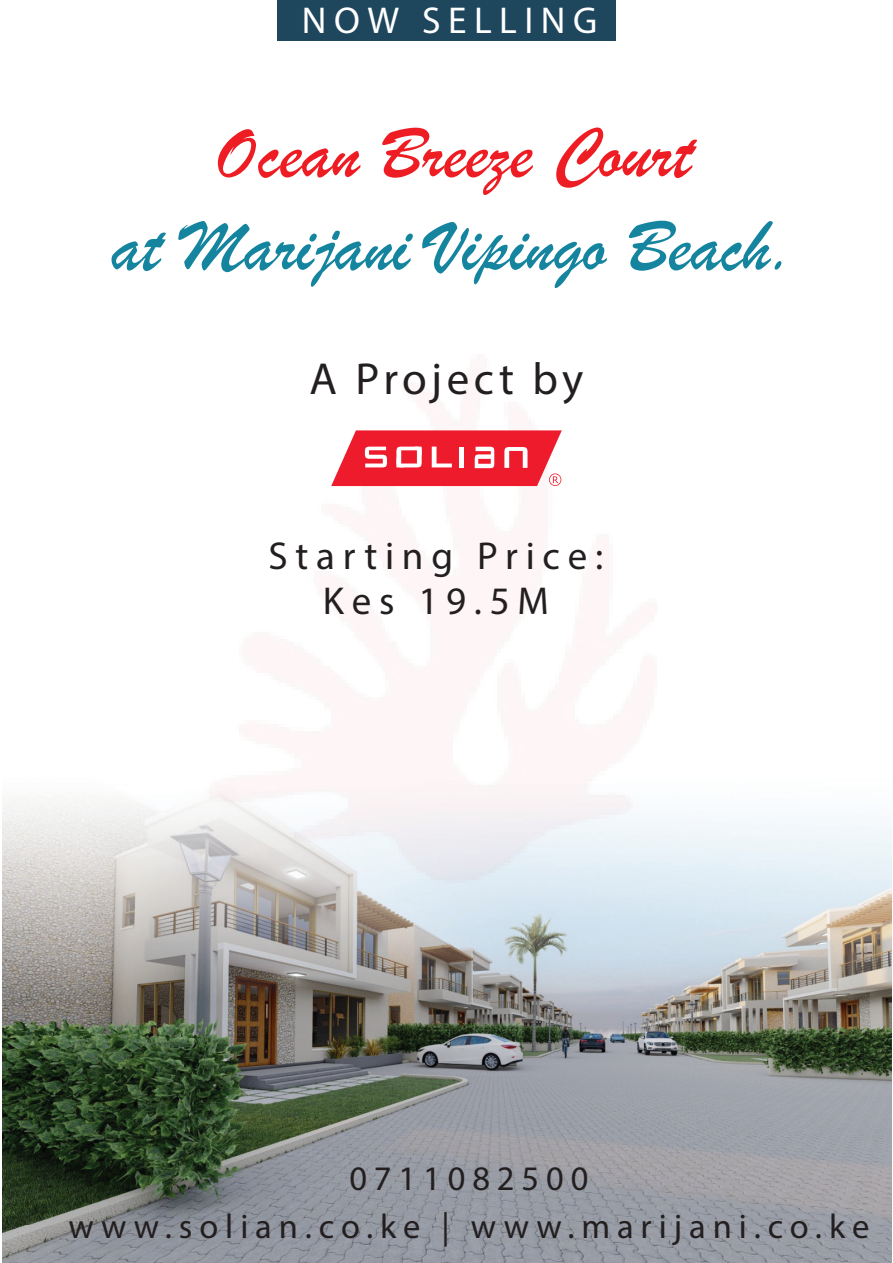
<style>
.page{position:relative;width:893px;height:1263px;background:#fff}
.page>*{position:absolute;margin:0;border:0;box-sizing:border-box;transform-origin:0 0}
.t1{font:75px "Brush Script";color:#15859f}
.t2{font:75px "Brush Script";color:#ee1d23}
.Cover_Title{font:45px "Myriad Pro";letter-spacing:.1em;color:#231f20}
.t3{font:39px "Myriad Pro";letter-spacing:.2em;color:#231f20}
.t4{font:37.5px "Myriad Pro";letter-spacing:.2em;color:#fff}
.website{font:34.5px "Myriad Pro";letter-spacing:.2em;color:#231f20}
</style>
<div class="page">
<img style="left:2px;top:801px;width:889px;height:462px">
<img style="left:125px;top:486px;width:643px;height:475px">
<svg style="left:331px;top:430px;width:231px;height:56px"></svg>
<div style="left:277px;top:0;width:338px;height:41px;background:#1e465c"></div>
<p class="t4" style="left:302px;top:-2px;width:297px">NOW SELLING</p>
<h1 class="t2" style="left:215px;top:108px;width:478px">Ocean Breeze Court</h1>
<h1 class="t1" style="left:111px;top:201px;width:685px">at Marijani Vipingo Beach.</h1>
<p class="Cover_Title" style="left:310px;top:351px;width:275px">A Project by</p>
<p class="t3" style="left:269px;top:532px;width:336px">Starting Price:</p>
<p class="t3" style="left:323px;top:577px;width:228px">Kes 19.5M</p>
<p class="website" style="left:349px;top:1157px;width:241px">0711082500</p>
<p class="website" style="left:68px;top:1205px;width:802px">www.solian.co.ke | www.marijani.co.ke</p>
</div>
